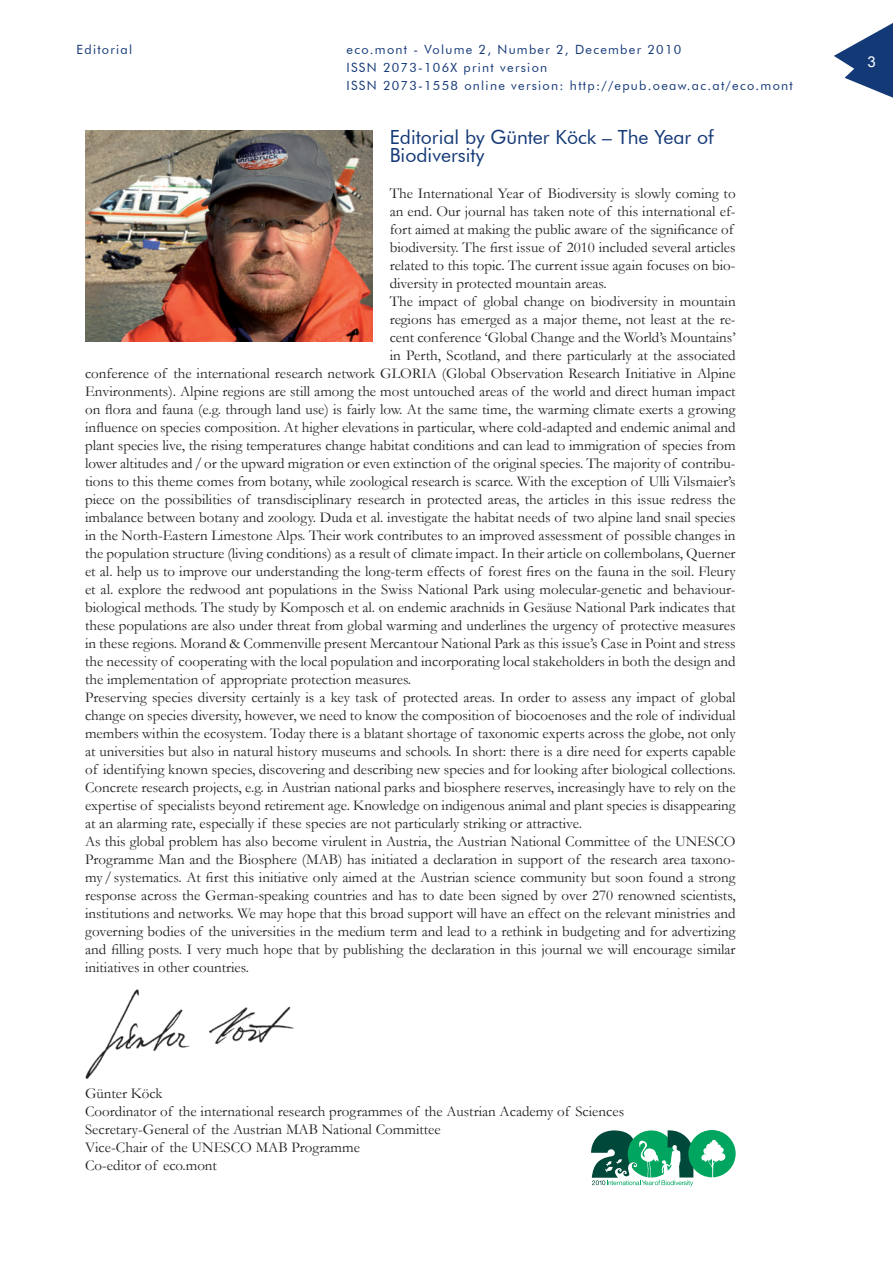
<style>
.page{position:relative;width:893px;height:1263px;background:#fff}
.page>*{position:absolute;margin:0;border:0;box-sizing:border-box;transform-origin:0 0}
.t1{font:19.5px/18px "Futura BT";color:#143977}
.t2{font:15px/18px "Garamond";color:#231f20}
.t3{font:15px "Arial";color:#fff}
.t4{font:12.75px/18px "Futura BT";letter-spacing:.1em;color:#143977}
</style>
<div class="page">
<svg style="left:834px;top:23px;width:59px;height:75px"></svg>
<svg style="left:591px;top:1130px;width:145px;height:56px"></svg>
<img style="left:85px;top:989px;width:209px;height:90px">
<img style="left:85px;top:130px;width:288px;height:211px">
<p class="t4" style="left:77px;top:40px;width:57px">Editorial</p>
<p class="t4" style="left:347px;top:40px;width:448px">eco.mont - Volume 2, Number 2, December 2010<br>ISSN 2073-106X print version<br>ISSN 2073-1558 online version: http://epub.oeaw.ac.at/eco.mont</p>
<p class="t3" style="left:868px;top:52px;width:10px">3</p>
<h1 class="t1" style="left:390px;top:128px;width:326px">Editorial by Günter Köck – The Year of<br>Biodiversity</h1>
<p class="t2" style="left:390px;top:184px;width:347px">The International Year of Biodiversity is slowly coming to</p>
<p class="t2" style="left:390px;top:202px;width:347px">an end. Our journal has taken note of this international ef-</p>
<p class="t2" style="left:390px;top:220px;width:345px">fort aimed at making the public aware of the significance of</p>
<p class="t2" style="left:390px;top:238px;width:347px">biodiversity. The first issue of 2010 included several articles</p>
<p class="t2" style="left:390px;top:256px;width:347px">related to this topic. The current issue again focuses on bio-</p>
<p class="t2" style="left:390px;top:274px;width:219px">diversity in protected mountain areas.</p>
<p class="t2" style="left:390px;top:292px;width:347px">The impact of global change on biodiversity in mountain</p>
<p class="t2" style="left:390px;top:310px;width:347px">regions has emerged as a major theme, not least at the re-</p>
<p class="t2" style="left:390px;top:328px;width:347px">cent conference ‘Global Change and the World’s Mountains’</p>
<p class="t2" style="left:390px;top:346px;width:347px">in Perth, Scotland, and there particularly at the associated</p>
<p class="t2" style="left:85px;top:364px;width:652px">conference of the international research network GLORIA (Global Observation Research Initiative in Alpine</p>
<p class="t2" style="left:85px;top:382px;width:652px">Environments). Alpine regions are still among the most untouched areas of the world and direct human impact</p>
<p class="t2" style="left:85px;top:400px;width:652px">on flora and fauna (e.g. through land use) is fairly low. At the same time, the warming climate exerts a growing</p>
<p class="t2" style="left:85px;top:418px;width:652px">influence on species composition. At higher elevations in particular, where cold-adapted and endemic animal and</p>
<p class="t2" style="left:85px;top:436px;width:652px">plant species live, the rising temperatures change habitat conditions and can lead to immigration of species from</p>
<p class="t2" style="left:85px;top:454px;width:652px">lower altitudes and /or the upward migration or even extinction of the original species. The majority of contribu-</p>
<p class="t2" style="left:85px;top:472px;width:652px">tions to this theme comes from botany, while zoological research is scarce. With the exception of Ulli Vilsmaier’s</p>
<p class="t2" style="left:85px;top:490px;width:652px">piece on the possibilities of transdisciplinary research in protected areas, the articles in this issue redress the</p>
<p class="t2" style="left:85px;top:508px;width:652px">imbalance between botany and zoology. Duda et al. investigate the habitat needs of two alpine land snail species</p>
<p class="t2" style="left:85px;top:526px;width:652px">in the North-Eastern Limestone Alps. Their work contributes to an improved assessment of possible changes in</p>
<p class="t2" style="left:85px;top:544px;width:652px">the population structure (living conditions) as a result of climate impact. In their article on collembolans, Querner</p>
<p class="t2" style="left:85px;top:562px;width:652px">et al. help us to improve our understanding the long-term effects of forest fires on the fauna in the soil. Fleury</p>
<p class="t2" style="left:85px;top:580px;width:652px">et al. explore the redwood ant populations in the Swiss National Park using molecular-genetic and behaviour-</p>
<p class="t2" style="left:85px;top:598px;width:652px">biological methods. The study by Komposch et al. on endemic arachnids in Gesäuse National Park indicates that</p>
<p class="t2" style="left:85px;top:616px;width:652px">these populations are also under threat from global warming and underlines the urgency of protective measures</p>
<p class="t2" style="left:85px;top:634px;width:652px">in these regions. Morand &amp; Commenville present Mercantour National Park as this issue’s Case in Point and stress</p>
<p class="t2" style="left:85px;top:652px;width:652px">the necessity of cooperating with the local population and incorporating local stakeholders in both the design and</p>
<p class="t2" style="left:85px;top:670px;width:328px">the implementation of appropriate protection measures.</p>
<p class="t2" style="left:85px;top:688px;width:652px">Preserving species diversity certainly is a key task of protected areas. In order to assess any impact of global</p>
<p class="t2" style="left:85px;top:706px;width:652px">change on species diversity, however, we need to know the composition of biocoenoses and the role of individual</p>
<p class="t2" style="left:85px;top:724px;width:652px">members within the ecosystem. Today there is a blatant shortage of taxonomic experts across the globe, not only</p>
<p class="t2" style="left:85px;top:742px;width:652px">at universities but also in natural history museums and schools. In short: there is a dire need for experts capable</p>
<p class="t2" style="left:85px;top:760px;width:652px">of identifying known species, discovering and describing new species and for looking after biological collections.</p>
<p class="t2" style="left:85px;top:778px;width:652px">Concrete research projects, e.g. in Austrian national parks and biosphere reserves, increasingly have to rely on the</p>
<p class="t2" style="left:85px;top:796px;width:652px">expertise of specialists beyond retirement age. Knowledge on indigenous animal and plant species is disappearing</p>
<p class="t2" style="left:85px;top:814px;width:499px">at an alarming rate, especially if these species are not particularly striking or attractive.</p>
<p class="t2" style="left:85px;top:832px;width:652px">As this global problem has also become virulent in Austria, the Austrian National Committee of the UNESCO</p>
<p class="t2" style="left:85px;top:850px;width:652px">Programme Man and the Biosphere (MAB) has initiated a declaration in support of the research area taxono-</p>
<p class="t2" style="left:85px;top:868px;width:652px">my/ systematics. At first this initiative only aimed at the Austrian science community but soon found a strong</p>
<p class="t2" style="left:85px;top:886px;width:652px">response across the German-speaking countries and has to date been signed by over 270 renowned scientists,</p>
<p class="t2" style="left:85px;top:904px;width:652px">institutions and networks. We may hope that this broad support will have an effect on the relevant ministries and</p>
<p class="t2" style="left:85px;top:922px;width:652px">governing bodies of the universities in the medium term and lead to a rethink in budgeting and for advertizing</p>
<p class="t2" style="left:85px;top:940px;width:652px">and filling posts. I very much hope that by publishing the declaration in this journal we will encourage similar</p>
<p class="t2" style="left:85px;top:958px;width:165px">initiatives in other countries.</p>
<p class="t2" style="left:85px;top:1084px;width:541px">Günter Köck<br>Coordinator of the international research programmes of the Austrian Academy of Sciences Secretary-General of the Austrian MAB National Committee<br>Vice-Chair of the UNESCO MAB Programme<br>Co-editor of eco.mont</p>
</div>
